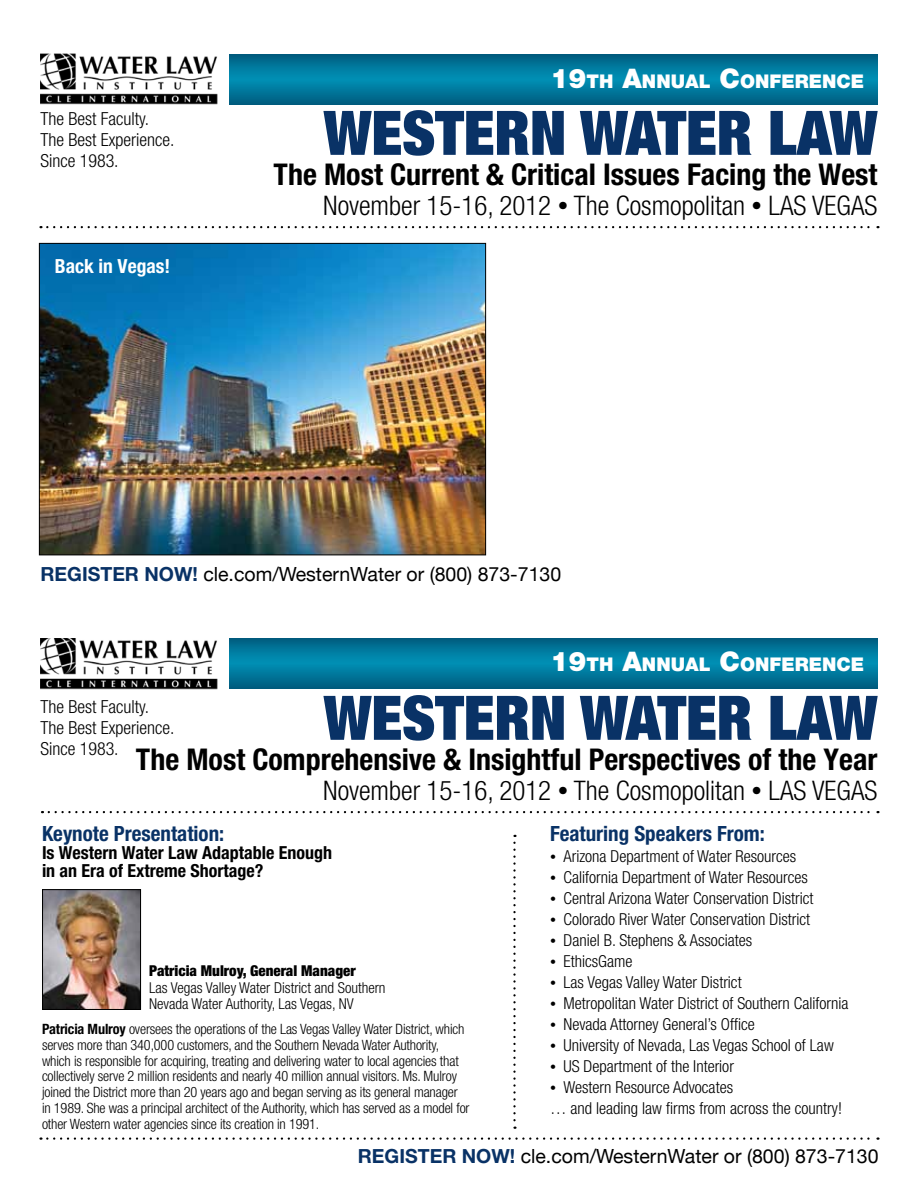
<style>
.page{position:relative;width:918px;height:1188px;background:#fff}
.page>*{position:absolute;margin:0;border:0;box-sizing:border-box;transform-origin:0 0}
.t1{font:900 expanded 61.5px "Helvetica Neue";color:#093266}
.t2{font:700 condensed 30px "Helvetica Neue";color:#000}
.t3{font:300 condensed 27px "Helvetica Neue";color:#000}
.t4{font:700 condensed 21px "Helvetica Neue";color:#093266}
.t5{font:19.5px "Helvetica Neue";color:#000}
.t6{font:700 condensed 19.5px "Helvetica Neue";color:#fff}
.t7{font:900 18.9px "Helvetica Neue";color:#fff}
.t8{font:300 condensed 18px/21px "Helvetica Neue";color:#000}
.t9{font:700 condensed 18px/18px "Helvetica Neue";color:#000}
.t10{font:300 condensed 16.5px/21px "Helvetica Neue";color:#000}
.t11{font:300 condensed 15px/16.5px "Helvetica Neue";color:#000}
.t12{font:900 condensed 15px "Helvetica Neue";color:#000}
.t13{font:300 condensed 14.25px/15.8px "Helvetica Neue";letter-spacing:-.01em;color:#000}
.s1{font-size:27px}
.s2{font-size:21px}
.s3{font-weight:700;color:#093266}
.s4{font-weight:700}
.s5{font-size:12px}
</style>
<div class="page">
<img style="left:41px;top:54px;width:177px;height:51px">
<img style="left:41px;top:638px;width:177px;height:51px">
<svg style="left:230px;top:55px;width:648px;height:50px;background:#00769a"></svg>
<svg style="left:230px;top:638px;width:648px;height:50px;background:#00769a"></svg>
<svg style="left:47px;top:226px;width:832px;height:2px"></svg>
<svg style="left:49px;top:811px;width:830px;height:2px"></svg>
<img style="left:41px;top:245px;width:443px;height:308px">
<div style="left:39px;top:243px;width:447px;height:312px;border:1px solid #000"></div>
<svg style="left:47px;top:1137px;width:832px;height:3px"></svg>
<img style="left:44px;top:891px;width:95px;height:117px">
<div style="left:42px;top:889px;width:99px;height:121px;border:1px solid #000"></div>
<svg style="left:513px;top:843px;width:3px;height:286px"></svg>
<p class="t8" style="left:40px;top:108px;width:135px">The Best Faculty.<br>The Best Experience.<br>Since 1983.</p>
<h3 class="t6" style="left:55px;top:254px;width:117px">Back in Vegas!</h3>
<h3 class="t7" style="left:550px;top:70px;width:315px"><span class="s1">19</span>TH <span class="s1">A</span>NNUAL <span class="s1">C</span>ONFERENCE</h3>
<h1 class="t1" style="left:324px;top:94px;width:556px">WESTERN WATER LAW</h1>
<h2 class="t2" style="left:274px;top:156px;width:605px">The Most Current &amp; Critical Issues Facing the West</h2>
<h3 class="t3" style="left:323px;top:190px;width:556px">November 15-16, 2012 <span class="s2">•</span> The Cosmopolitan <span class="s2">•</span> LAS VEGAS</h3>
<h3 class="t5" style="left:40px;top:563px;width:522px"><span class="s3">REGISTER NOW!</span> cle.com/WesternWater or (800) 873-7130</h3>
<h3 class="t7" style="left:550px;top:653px;width:315px"><span class="s1">19</span>TH <span class="s1">A</span>NNUAL <span class="s1">C</span>ONFERENCE</h3>
<h1 class="t1" style="left:324px;top:679px;width:556px">WESTERN WATER LAW</h1>
<h2 class="t2" style="left:136px;top:741px;width:743px">The Most Comprehensive &amp; Insightful Perspectives of the Year</h2>
<h3 class="t3" style="left:323px;top:775px;width:556px">November 15-16, 2012 <span class="s2">•</span> The Cosmopolitan <span class="s2">•</span> LAS VEGAS</h3>
<p class="t8" style="left:40px;top:696px;width:135px">The Best Faculty.<br>The Best Experience.<br>Since 1983.</p>
<h3 class="t4" style="left:42px;top:821px;width:184px">Keynote Presentation:</h3>
<p class="t9" style="left:42px;top:844px;width:292px">Is Western Water Law Adaptable Enough in an Era of Extreme Shortage?</p>
<p class="t12" style="left:149px;top:962px;width:208px">Patricia Mulroy, General Manager</p>
<p class="t11" style="left:149px;top:979px;width:238px">Las Vegas Valley Water District and Southern<br>Nevada Water Authority, Las Vegas, NV</p>
<p class="t13" style="left:42px;top:1021px;width:429px"><span class="s4">Patricia Mulroy</span> oversees the operations of the Las Vegas Valley Water District, which serves more than 340,000 customers, and the Southern Nevada Water Authority, which is responsible for acquiring, treating and delivering water to local agencies that collectively serve 2 million residents and nearly 40 million annual visitors. Ms. Mulroy joined the District more than 20 years ago and began serving as its general manager in 1989. She was a principal architect of the Authority, which has served as a model for other Western water agencies since its creation in 1991.</p>
<h3 class="t4" style="left:550px;top:821px;width:216px">Featuring Speakers From:</h3>
<p class="t10" style="left:550px;top:846px;width:248px"><span class="s5">•</span> Arizona Department of Water Resources</p>
<p class="t10" style="left:550px;top:867px;width:260px"><span class="s5">•</span> California Department of Water Resources</p>
<p class="t10" style="left:550px;top:888px;width:265px"><span class="s5">•</span> Central Arizona Water Conservation District</p>
<p class="t10" style="left:550px;top:909px;width:262px"><span class="s5">•</span> Colorado River Water Conservation District</p>
<p class="t10" style="left:550px;top:930px;width:204px"><span class="s5">•</span> Daniel B. Stephens &amp; Associates</p>
<p class="t10" style="left:550px;top:951px;width:84px"><span class="s5">•</span> EthicsGame</p>
<p class="t10" style="left:550px;top:972px;width:193px"><span class="s5">•</span> Las Vegas Valley Water District</p>
<p class="t10" style="left:550px;top:993px;width:300px"><span class="s5">•</span> Metropolitan Water District of Southern California</p>
<p class="t10" style="left:550px;top:1014px;width:206px"><span class="s5">•</span> Nevada Attorney General’s Office</p>
<p class="t10" style="left:550px;top:1035px;width:285px"><span class="s5">•</span> University of Nevada, Las Vegas School of Law</p>
<p class="t10" style="left:550px;top:1056px;width:185px"><span class="s5">•</span> US Department of the Interior</p>
<p class="t10" style="left:550px;top:1077px;width:293px"><span class="s5">•</span> Western Resource Advocates<br>… and leading law firms from across the country!</p>
<h3 class="t5" style="left:358px;top:1144px;width:522px"><span class="s3">REGISTER NOW!</span> cle.com/WesternWater or (800) 873-7130</h3>
</div>
